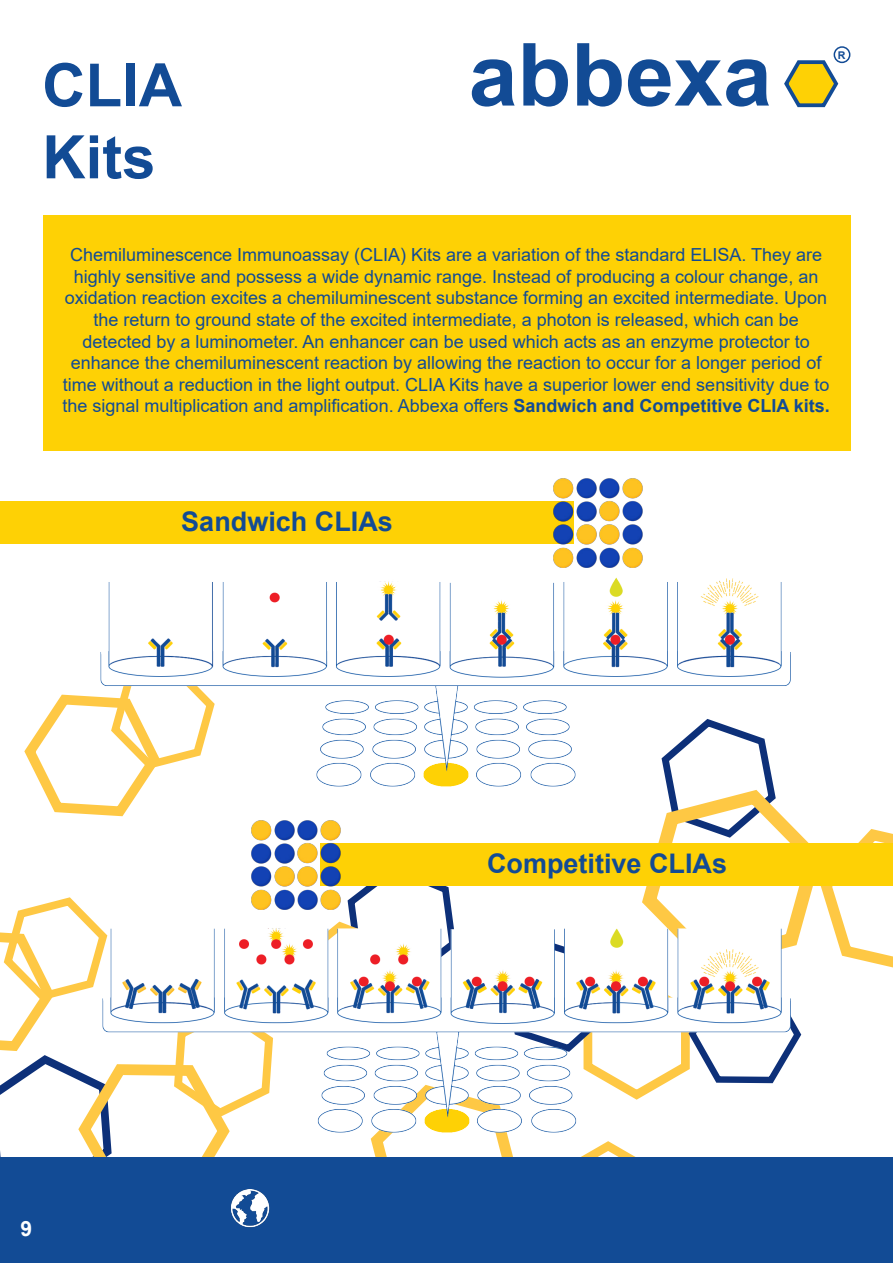
<style>
.page{position:relative;width:893px;height:1263px;background:#fff}
.page>*{position:absolute;margin:0;border:0;box-sizing:border-box;transform-origin:0 0}
.t1{font:700 87.15px "Arial";color:#124b95}
.t2{font:700 60px/72px "Arial";color:#124b95}
.t3{font:700 27px "Arial";color:#124b95}
.t4{font:700 21px "Arial";color:#fff}
.t5{font:18px/21.6px "Arial";color:#124b95;text-align:center}
.t6{font:700 10.65px "Arial";color:#124b95}
.s1{font-weight:700}
</style>
<div class="page">
<svg style="left:24px;top:694px;width:108px;height:123px"></svg>
<svg style="left:303px;top:802px;width:590px;height:355px"></svg>
<svg style="left:0;top:897px;width:266px;height:260px"></svg>
<img style="left:94px;top:577px;width:697px;height:225px">
<img style="left:96px;top:926px;width:703px;height:222px">
<div style="left:0;top:502px;width:574px;height:42px;background:#fed105"></div>
<div style="left:320px;top:843px;width:573px;height:43px;background:#fed105"></div>
<div style="left:43px;top:216px;width:807px;height:235px;background:#fed105"></div>
<img style="left:554px;top:479px;width:89px;height:89px">
<img style="left:251px;top:820px;width:91px;height:89px">
<div style="left:0;top:1157px;width:893px;height:106px;background:#124b95"></div>
<svg style="left:784px;top:57px;width:55px;height:51px"></svg>
<div style="left:834px;top:46px;width:16px;height:17px;border:2px solid #124b95;border-radius:50%"></div>
<img style="left:230px;top:1189px;width:40px;height:39px">
<h2 class="t2" style="left:42px;top:50px;width:141px">CLIA<br>Kits</h2>
<h1 class="t1" style="left:469px;top:14px;width:305px">abbexa</h1>
<p class="t6" style="left:838px;top:48px;width:9px">R</p>
<p class="t5" style="left:63px;top:244px;width:769px">Chemiluminescence Immunoassay (CLIA) Kits are a variation of the standard ELISA. They are highly sensitive and possess a wide dynamic range. Instead of producing a colour change, an oxidation reaction excites a chemiluminescent substance forming an excited intermediate. Upon the return to ground state of the excited intermediate, a photon is released, which can be detected by a luminometer. An enhancer can be used which acts as an enzyme protector to enhance the chemiluminescent reaction by allowing the reaction to occur for a longer period of time without a reduction in the light output. CLIA Kits have a superior lower end sensitivity due to the signal multiplication and amplification. Abbexa offers <span class="s1">Sandwich and Competitive CLIA kits.</span></p>
<h3 class="t3" style="left:181px;top:503px;width:213px">Sandwich CLIAs</h3>
<h3 class="t3" style="left:487px;top:844px;width:242px">Competitive CLIAs</h3>
<p class="t4" style="left:21px;top:1220px;width:13px">9</p>
</div>
